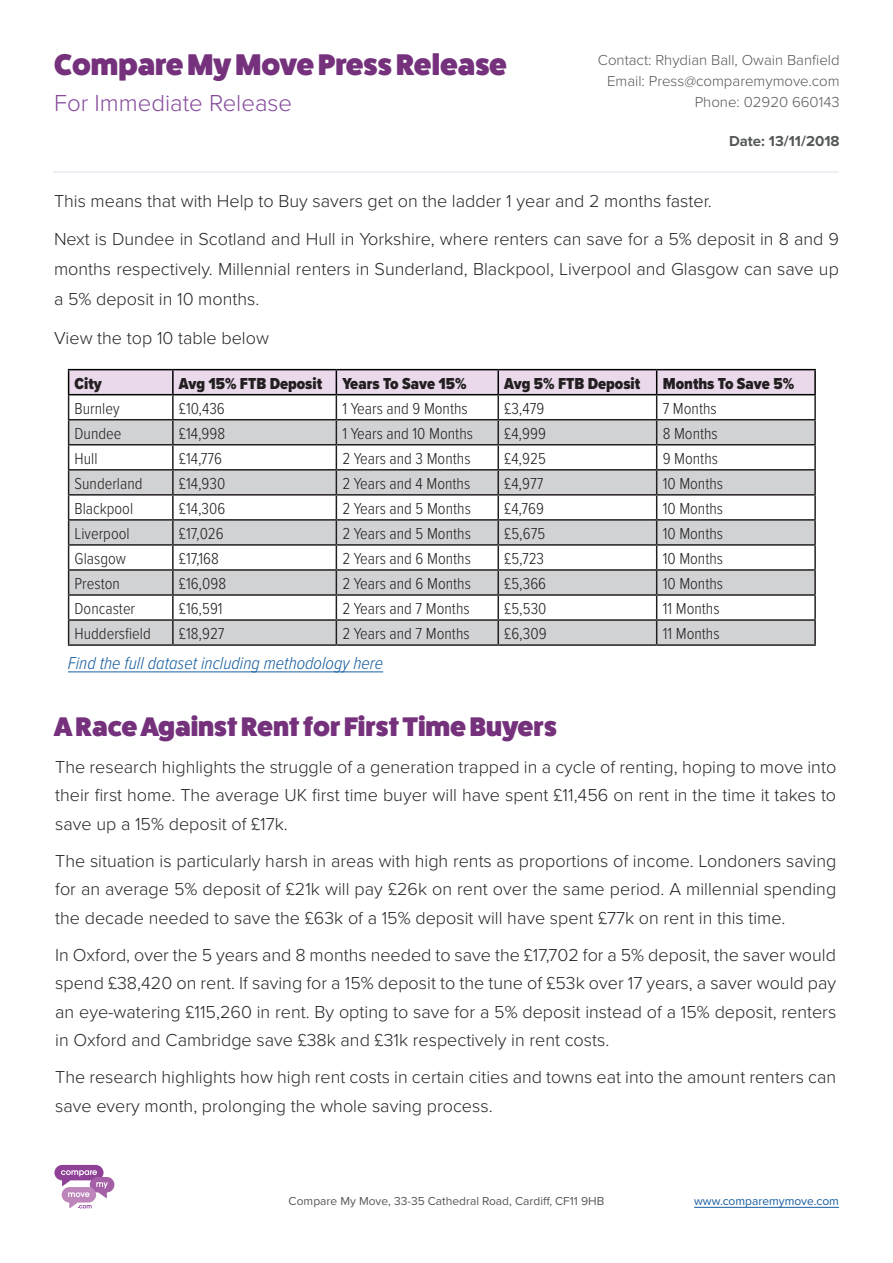
<style>
.page{position:relative;width:893px;height:1263px;background:#fff}
.page>*{position:absolute;margin:0;border:0;box-sizing:border-box;transform-origin:0 0}
.t1{font:800 30px "Fat Frank";color:#75317c}
.t2{font:800 27px "Fat Frank";color:#75317c}
.t3{font:300 24px "Proxima Nova";color:#874b9d}
.t4{font:300 18px/28.5px "Proxima Nova";color:#262626;text-align:justify}
.t5{font:italic 300 18px "Proxima Nova Cond";color:#175d9e}
.t6{font:300 16.5px "Proxima Nova Cond";color:#231f20}
.t7{font:900 16.5px "Proxima Nova Cond";color:#231f20}
.t8{font:300 15px "Proxima Nova";color:#555859}
.t9{font:700 15px "Proxima Nova";color:#555859}
.t10{font:12px "Proxima Nova";color:#555859}
.t11{font:12px "Proxima Nova";color:#175d9e}
</style>
<div class="page">
<hr style="left:54px;top:171px;width:785px;height:1px;background:#874e9c">
<svg style="left:54px;top:1165px;width:60px;height:43px"></svg>
<hr style="left:694px;top:1207px;width:145px;height:1px;background:#175d9e">
<hr style="left:68px;top:671px;width:315px;height:1px;background:#175d9e">
<hr style="left:814px;top:395px;width:2px;height:24px;background:#231f20">
<hr style="left:657px;top:419px;width:159px;height:1px;background:#231f20">
<hr style="left:814px;top:420px;width:2px;height:24px;background:#231f20">
<hr style="left:657px;top:444px;width:159px;height:1px;background:#231f20">
<hr style="left:814px;top:445px;width:2px;height:24px;background:#231f20">
<hr style="left:657px;top:469px;width:159px;height:1px;background:#231f20">
<hr style="left:814px;top:470px;width:2px;height:24px;background:#231f20">
<hr style="left:657px;top:494px;width:159px;height:2px;background:#231f20">
<hr style="left:814px;top:496px;width:2px;height:23px;background:#231f20">
<hr style="left:657px;top:519px;width:159px;height:2px;background:#231f20">
<hr style="left:814px;top:521px;width:2px;height:23px;background:#231f20">
<hr style="left:657px;top:544px;width:159px;height:2px;background:#231f20">
<hr style="left:814px;top:546px;width:2px;height:23px;background:#231f20">
<hr style="left:657px;top:569px;width:159px;height:2px;background:#231f20">
<hr style="left:814px;top:571px;width:2px;height:23px;background:#231f20">
<hr style="left:657px;top:594px;width:159px;height:2px;background:#231f20">
<hr style="left:814px;top:596px;width:2px;height:23px;background:#231f20">
<hr style="left:657px;top:619px;width:159px;height:2px;background:#231f20">
<hr style="left:814px;top:621px;width:2px;height:23px;background:#231f20">
<hr style="left:68px;top:644px;width:105px;height:2px;background:#231f20">
<hr style="left:173px;top:644px;width:163px;height:2px;background:#231f20">
<hr style="left:336px;top:644px;width:162px;height:2px;background:#231f20">
<hr style="left:498px;top:644px;width:159px;height:2px;background:#231f20">
<hr style="left:657px;top:644px;width:159px;height:2px;background:#231f20">
<hr style="left:68px;top:369px;width:105px;height:1px;background:#000">
<hr style="left:173px;top:369px;width:163px;height:1px;background:#000">
<hr style="left:336px;top:369px;width:162px;height:1px;background:#000">
<hr style="left:498px;top:369px;width:159px;height:1px;background:#000">
<hr style="left:657px;top:369px;width:159px;height:1px;background:#000">
<svg style="left:68px;top:370px;width:747px;height:274px"></svg>
<hr style="left:814px;top:370px;width:2px;height:24px;background:#000">
<hr style="left:68px;top:394px;width:105px;height:1px;background:#000">
<hr style="left:173px;top:394px;width:163px;height:1px;background:#000">
<hr style="left:336px;top:394px;width:162px;height:1px;background:#000">
<hr style="left:498px;top:394px;width:159px;height:1px;background:#000">
<hr style="left:657px;top:394px;width:159px;height:1px;background:#000">
<p class="t1" style="left:54px;top:48px;width:454px">Compare My Move Press Release</p>
<p class="t3" style="left:54px;top:85px;width:240px">For Immediate Release</p>
<p class="t8" style="left:598px;top:49px;width:243px">Contact: Rhydian Ball, Owain Banfield</p>
<p class="t8" style="left:607px;top:70px;width:234px">Email: Press@comparemymove.com</p>
<p class="t8" style="left:695px;top:91px;width:146px">Phone: 02920 660143</p>
<p class="t9" style="left:729px;top:130px;width:112px">Date: 13/11/2018</p>
<p class="t4" style="left:54px;top:185px;width:659px">This means that with Help to Buy savers get on the ladder 1 year and 2 months faster.</p>
<p class="t4" style="left:54px;top:223px;width:786px;line-height:30px">Next is Dundee in Scotland and Hull in Yorkshire, where renters can save for a 5% deposit in 8 and 9 months respectively. Millennial renters in Sunderland, Blackpool, Liverpool and Glasgow can save up a 5% deposit in 10 months.</p>
<p class="t4" style="left:54px;top:322px;width:217px">View the top 10 table below</p>
<p class="t7" style="left:75px;top:371px;width:29px">City</p>
<p class="t7" style="left:179px;top:371px;width:145px">Avg 15% FTB Deposit</p>
<p class="t7" style="left:342px;top:371px;width:126px">Years To Save 15%</p>
<p class="t7" style="left:504px;top:371px;width:137px">Avg 5% FTB Deposit</p>
<p class="t7" style="left:663px;top:371px;width:133px">Months To Save 5%</p>
<p class="t6" style="left:75px;top:396px;width:46px">Burnley</p>
<p class="t6" style="left:179px;top:396px;width:47px">£10,436</p>
<p class="t6" style="left:342px;top:396px;width:127px">1 Years and 9 Months</p>
<p class="t6" style="left:504px;top:396px;width:42px">£3,479</p>
<p class="t6" style="left:663px;top:396px;width:56px">7 Months</p>
<p class="t6" style="left:75px;top:421px;width:48px">Dundee</p>
<p class="t6" style="left:179px;top:421px;width:48px">£14,998</p>
<p class="t6" style="left:342px;top:421px;width:132px">1 Years and 10 Months</p>
<p class="t6" style="left:504px;top:421px;width:43px">£4,999</p>
<p class="t6" style="left:663px;top:421px;width:57px">8 Months</p>
<p class="t6" style="left:75px;top:446px;width:24px">Hull</p>
<p class="t6" style="left:179px;top:446px;width:45px">£14,776</p>
<p class="t6" style="left:342px;top:446px;width:130px">2 Years and 3 Months</p>
<p class="t6" style="left:504px;top:446px;width:43px">£4,925</p>
<p class="t6" style="left:663px;top:446px;width:57px">9 Months</p>
<p class="t6" style="left:75px;top:471px;width:69px">Sunderland</p>
<p class="t6" style="left:179px;top:471px;width:48px">£14,930</p>
<p class="t6" style="left:342px;top:471px;width:129px">2 Years and 4 Months</p>
<p class="t6" style="left:504px;top:471px;width:41px">£4,977</p>
<p class="t6" style="left:663px;top:471px;width:62px">10 Months</p>
<p class="t6" style="left:75px;top:496px;width:60px">Blackpool</p>
<p class="t6" style="left:179px;top:496px;width:48px">£14,306</p>
<p class="t6" style="left:342px;top:496px;width:130px">2 Years and 5 Months</p>
<p class="t6" style="left:504px;top:496px;width:41px">£4,769</p>
<p class="t6" style="left:663px;top:496px;width:62px">10 Months</p>
<p class="t6" style="left:75px;top:521px;width:57px">Liverpool</p>
<p class="t6" style="left:179px;top:521px;width:46px">£17,026</p>
<p class="t6" style="left:342px;top:521px;width:130px">2 Years and 5 Months</p>
<p class="t6" style="left:504px;top:521px;width:42px">£5,675</p>
<p class="t6" style="left:663px;top:521px;width:62px">10 Months</p>
<p class="t6" style="left:75px;top:546px;width:53px">Glasgow</p>
<p class="t6" style="left:179px;top:546px;width:42px">£17,168</p>
<p class="t6" style="left:342px;top:546px;width:130px">2 Years and 6 Months</p>
<p class="t6" style="left:504px;top:546px;width:41px">£5,723</p>
<p class="t6" style="left:663px;top:546px;width:62px">10 Months</p>
<p class="t6" style="left:75px;top:571px;width:47px">Preston</p>
<p class="t6" style="left:179px;top:571px;width:49px">£16,098</p>
<p class="t6" style="left:342px;top:571px;width:130px">2 Years and 6 Months</p>
<p class="t6" style="left:504px;top:571px;width:43px">£5,366</p>
<p class="t6" style="left:663px;top:571px;width:62px">10 Months</p>
<p class="t6" style="left:75px;top:596px;width:62px">Doncaster</p>
<p class="t6" style="left:179px;top:596px;width:45px">£16,591</p>
<p class="t6" style="left:342px;top:596px;width:129px">2 Years and 7 Months</p>
<p class="t6" style="left:504px;top:596px;width:44px">£5,530</p>
<p class="t6" style="left:663px;top:596px;width:58px">11 Months</p>
<p class="t6" style="left:75px;top:621px;width:78px">Huddersfield</p>
<p class="t6" style="left:179px;top:621px;width:47px">£18,927</p>
<p class="t6" style="left:342px;top:621px;width:129px">2 Years and 7 Months</p>
<p class="t6" style="left:504px;top:621px;width:44px">£6,309</p>
<p class="t6" style="left:663px;top:621px;width:58px">11 Months</p>
<p class="t5" style="left:68px;top:650px;width:317px">Find the full dataset including methodology here</p>
<p class="t2" style="left:54px;top:712px;width:504px">A Race Against Rent for First Time Buyers</p>
<p class="t4" style="left:55px;top:752px;width:782px">The research highlights the struggle of a generation trapped in a cycle of renting, hoping to move into their first home. The average UK first time buyer will have spent £11,456 on rent in the time it takes to save up a 15% deposit of £17k.</p>
<p class="t4" style="left:55px;top:846px;width:783px">The situation is particularly harsh in areas with high rents as proportions of income. Londoners saving for an average 5% deposit of £21k will pay £26k on rent over the same period. A millennial spending the decade needed to save the £63k of a 15% deposit will have spent £77k on rent in this time.</p>
<p class="t4" style="left:55px;top:940px;width:782px">In Oxford, over the 5 years and 8 months needed to save the £17,702 for a 5% deposit, the saver would spend £38,420 on rent. If saving for a 15% deposit to the tune of £53k over 17 years, a saver would pay an eye-watering £115,260 in rent. By opting to save for a 5% deposit instead of a 15% deposit, renters in Oxford and Cambridge save £38k and £31k respectively in rent costs.</p>
<p class="t4" style="left:55px;top:1062px;width:782px">The research highlights how high rent costs in certain cities and towns eat into the amount renters can save every month, prolonging the whole saving process.</p>
<p class="t10" style="left:289px;top:1192px;width:317px">Compare My Move, 33-35 Cathedral Road, Cardiff, CF11 9HB</p>
<p class="t11" style="left:694px;top:1192px;width:146px">www.comparemymove.com</p>
</div>
